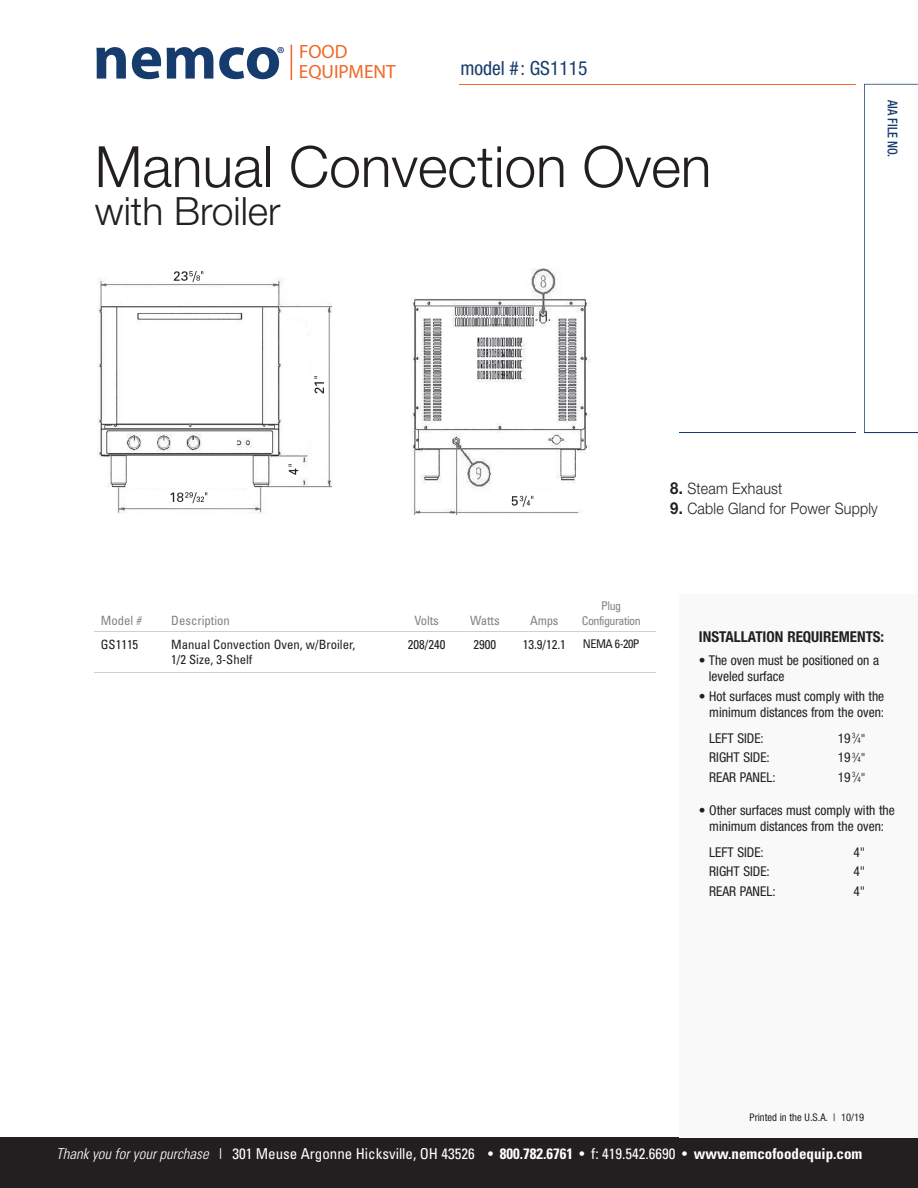
<style>
.page{position:relative;width:918px;height:1188px;background:#fff}
.page>*{position:absolute;margin:0;border:0;box-sizing:border-box;transform-origin:0 0}
.t1{font:700 63px "Myriad Pro";color:#163c6d}
.t2{font:300 57px "Helvetica Neue";color:#231f20}
.t3{font:300 39px "Helvetica Neue";color:#231f20}
.t4{font:condensed 19.5px "Helvetica Neue";color:#163c6d}
.t5{font:19.2px/19.8px "Myriad Pro";color:#f26628}
.t6{font:19.2px "Myriad Pro";color:#163c6d}
.t7{font:300 15.75px "Helvetica Neue";letter-spacing:.015em;color:#231f20;scale:.9 1}
.t8{font:condensed 15px "Univers";color:#fff}
.t9{font:700 condensed 15px "Helvetica Neue";color:#231f20}
.t10{font:condensed 13.5px/16.5px "Helvetica Neue";color:#231f20}
.t11{font:500 condensed 13.5px "Helvetica Neue";color:#163c6d;scale:.9 1}
.t12{font:condensed 12.75px/15px "Univers";color:#231f20}
.t13{font:condensed 12.75px "Univers";color:#808285}
.t14{font:condensed 12px/15px "Univers";letter-spacing:-.04em;color:#808285;text-align:center}
.t15{font:condensed 12px "Univers";letter-spacing:-.04em;color:#231f20}
.t16{font:condensed 10.5px "Helvetica Neue";color:#231f20}
.s1{font-weight:700;font-size:16.5px}
.s2{font-size:12.75px}
.s3{font-size:7.5px}
.s4{font-weight:300;font-style:italic}
.s5{font-weight:700}
</style>
<div class="page">
<hr style="left:459px;top:84px;width:459px;height:1px;background:#f26628">
<div style="left:0;top:1137px;width:918px;height:51px;background:#231f20"></div>
<svg style="left:864px;top:84px;width:54px;height:348px"></svg>
<hr style="left:679px;top:432px;width:239px;height:1px;background:#163c6d">
<hr style="left:291px;top:45px;width:1px;height:35px;background:#f26628">
<div style="left:857px;top:0;width:7px;height:455px;background:#fff"></div>
<div style="left:679px;top:594px;width:239px;height:543px;background:#f9f9f9"></div>
<img style="left:97px;top:271px;width:235px;height:242px">
<img style="left:411px;top:268px;width:180px;height:246px">
<hr style="left:95px;top:672px;width:561px;height:1px;background:#ccd1d5">
<hr style="left:95px;top:631px;width:561px;height:1px;background:#ccd1d5">
<h1 class="t1" style="left:93px;top:22px;width:190px">nemco</h1>
<h3 class="t5" style="left:299px;top:42px;width:98px">FOOD<br>EQUIPMENT</h3>
<h3 class="t6" style="left:277px;top:43px;width:10px">®</h3>
<h3 class="t4" style="left:460px;top:57px;width:129px">model #: GS1115</h3>
<h2 class="t2" style="left:95px;top:132px;width:618px">Manual Convection Oven</h2>
<h3 class="t3" style="left:95px;top:187px;width:187px">with Broiler</h3>
<p class="t11" style="left:901px;top:100px;width:65px;rotate:90deg">AIA FILE NO.</p>
<p class="t7" style="left:670px;top:479px;width:126px"><span class="s1">8.</span> Steam Exhaust</p>
<p class="t7" style="left:670px;top:499px;width:232px"><span class="s1">9.</span> Cable Gland for Power Supply</p>
<p class="t13" style="left:101px;top:613px;width:43px">Model #</p>
<p class="t13" style="left:171px;top:613px;width:60px">Description</p>
<p class="t13" style="left:414px;top:613px;width:26px">Volts</p>
<p class="t13" style="left:470px;top:613px;width:31px">Watts</p>
<p class="t13" style="left:530px;top:613px;width:30px">Amps</p>
<p class="t14" style="left:582px;top:598px;width:60px">Plug<br>Configuration</p>
<p class="t12" style="left:101px;top:636px;width:39px">GS1115</p>
<p class="t12" style="left:171px;top:636px;width:186px">Manual Convection Oven, w/Broiler,<br>1/2 Size, 3-Shelf</p>
<p class="t12" style="left:408px;top:636px;width:39px">208/240</p>
<p class="t12" style="left:474px;top:636px;width:24px">2900</p>
<p class="t12" style="left:523px;top:636px;width:45px">13.9/12.1</p>
<p class="t15" style="left:583px;top:636px;width:58px">NEMA 6-20P</p>
<p class="t9" style="left:699px;top:628px;width:187px">INSTALLATION REQUIREMENTS:</p>
<p class="t10" style="left:709px;top:652px;width:172px;text-indent:-10px">• The oven must be positioned on a leveled surface</p>
<p class="t10" style="left:699px;top:688px;width:187px;text-align:right">• Hot surfaces must comply with the minimum distances from the oven:</p>
<p class="t10" style="left:709px;top:730px;width:56px">LEFT SIDE:</p>
<p class="t10" style="left:838px;top:730px;width:29px">19 <sup>3</sup><span class="s2">⁄</span><span class="s3">4</span><span class="s2">"</span></p>
<p class="t10" style="left:709px;top:749px;width:62px">RIGHT SIDE:</p>
<p class="t10" style="left:838px;top:749px;width:29px">19 <sup>3</sup><span class="s2">⁄</span><span class="s3">4</span><span class="s2">"</span></p>
<p class="t10" style="left:709px;top:769px;width:68px">REAR PANEL:</p>
<p class="t10" style="left:838px;top:769px;width:29px">19 <sup>3</sup><span class="s2">⁄</span><span class="s3">4</span><span class="s2">"</span></p>
<p class="t10" style="left:699px;top:802px;width:197px;text-align:center">• Other surfaces must comply with the minimum distances from the oven:</p>
<p class="t10" style="left:709px;top:844px;width:56px">LEFT SIDE:</p>
<p class="t10" style="left:854px;top:844px;width:13px">4"</p>
<p class="t10" style="left:709px;top:863px;width:62px">RIGHT SIDE:</p>
<p class="t10" style="left:854px;top:863px;width:13px">4"</p>
<p class="t10" style="left:709px;top:883px;width:68px">REAR PANEL:</p>
<p class="t10" style="left:854px;top:883px;width:13px">4"</p>
<p class="t16" style="left:750px;top:1111px;width:116px">Printed in the U.S.A. | 10/19</p>
<p class="t8" style="left:56px;top:1144px;width:808px"><span class="s4">Thank you for your purchase</span> | 301 Meuse Argonne Hicksville, OH 43526 • <span class="s5">800.782.6761</span> • f: 419.542.6690 • <span class="s5">www.nemcofoodequip.com</span></p>
</div>
